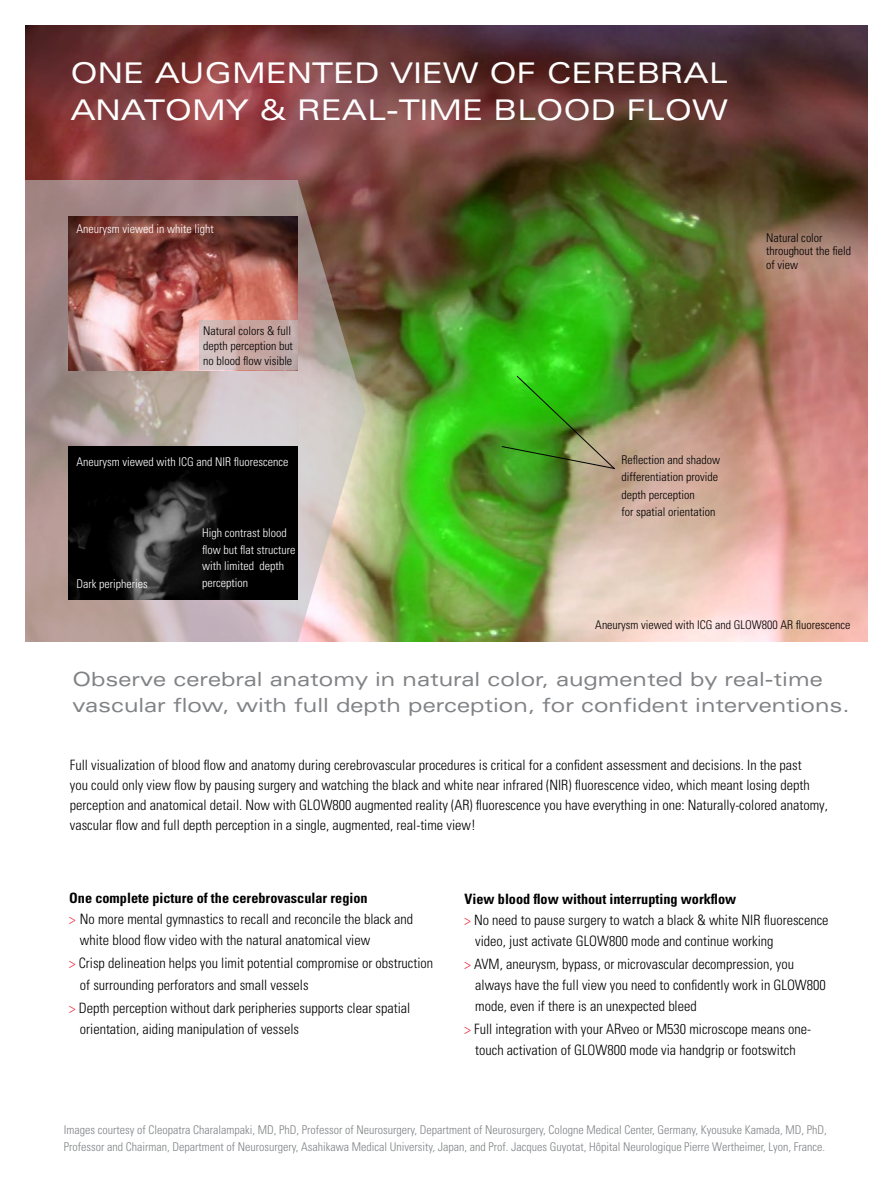
<style>
.page{position:relative;width:893px;height:1191px;background:#fff}
.page>*{position:absolute;margin:0;border:0;box-sizing:border-box;transform-origin:0 0}
.t1{font:expanded 28.5px/37.5px "Univers LT Std";color:#fff}
.t2{font:expanded 19.5px/25.5px "Univers LT Std";color:#808285}
.t3{font:300 condensed 14.25px/21px "Univers LT Std";color:#000}
.t4{font:700 condensed 14.25px "Univers LT Std";color:#000}
.t5{font:300 condensed 12px/16.5px "Univers LT Std";color:#808285}
.t6{font:300 condensed 12px/17.2px "Univers LT Std";color:#000}
.t7{font:300 condensed 12px/16.5px "Univers LT Std";color:#fff}
.s1{color:#ed1b2f}
</style>
<div class="page">
<img style="left:26px;top:26px;width:841px;height:616px">
<svg style="left:26px;top:181px;width:272px;height:461px;background:#b29e9c"></svg>
<svg style="left:298px;top:181px;width:67px;height:461px;background:#b6a399"></svg>
<img style="left:68px;top:447px;width:230px;height:152px">
<img style="left:68px;top:217px;width:230px;height:153px">
<svg style="left:199px;top:320px;width:99px;height:50px;background:#c9aeab"></svg>
<svg style="left:501px;top:375px;width:114px;height:94px;background:#48a927"></svg>
<h1 class="t1" style="left:70px;top:54px;width:659px">ONE AUGMENTED VIEW OF CEREBRAL<br>ANATOMY &amp; REAL-TIME BLOOD FLOW</h1>
<p class="t7" style="left:76px;top:220px;width:139px">Aneurysm viewed in white light</p>
<p class="t6" style="left:203px;top:323px;width:91px;line-height:15px">Natural colors &amp; full depth perception but no blood flow visible</p>
<p class="t7" style="left:76px;top:454px;width:213px">Aneurysm viewed with ICG and NIR fluorescence</p>
<p class="t7" style="left:76px;top:575px;width:73px">Dark peripheries</p>
<p class="t7" style="left:202px;top:525px;width:95px">High contrast blood flow but flat structure with limited depth perception</p>
<p class="t6" style="left:766px;top:231px;width:87px;line-height:13.5px">Natural color throughout the field of view</p>
<p class="t6" style="left:622px;top:451px;width:100px">Reflection and shadow differentiation provide depth perception<br>for spatial orientation</p>
<p class="t6" style="left:595px;top:616px;width:257px">Aneurysm viewed with ICG and GLOW800 AR fluorescence</p>
<h2 class="t2" style="left:72px;top:666px;width:779px">Observe cerebral anatomy in natural color, augmented by real-time vascular flow, with full depth perception, for confident interventions.</h2>
<p class="t3" style="left:70px;top:754px;width:760px;line-height:20.2px">Full visualization of blood flow and anatomy during cerebrovascular procedures is critical for a confident assessment and decisions. In the past<br>you could only view flow by pausing surgery and watching the black and white near infrared (NIR) fluorescence video, which meant losing depth perception and anatomical detail. Now with GLOW800 augmented reality (AR) fluorescence you have everything in one: Naturally-colored anatomy, vascular flow and full depth perception in a single, augmented, real-time view!</p>
<p class="t4" style="left:69px;top:889px;width:300px">One complete picture of the cerebrovascular region</p>
<p class="t3" style="left:69px;top:908px;width:345px"><span class="s1">&gt;</span> No more mental gymnastics to recall and reconcile the black and</p>
<p class="t3" style="left:80px;top:929px;width:292px">white blood flow video with the natural anatomical view</p>
<p class="t3" style="left:80px;top:953px;width:355px;text-indent:-11px"><span class="s1">&gt;</span> Crisp delineation helps you limit potential compromise or obstruction of surrounding perforators and small vessels</p>
<p class="t3" style="left:80px;top:997px;width:332px;text-indent:-11px"><span class="s1">&gt;</span> Depth perception without dark peripheries supports clear spatial orientation, aiding manipulation of vessels</p>
<p class="t4" style="left:465px;top:890px;width:273px">View blood flow without interrupting workflow</p>
<p class="t3" style="left:465px;top:909px;width:365px"><span class="s1">&gt;</span> No need to pause surgery to watch a black &amp; white NIR fluorescence</p>
<p class="t3" style="left:475px;top:930px;width:300px">video, just activate GLOW800 mode and continue working</p>
<p class="t3" style="left:475px;top:953px;width:352px;text-indent:-11px"><span class="s1">&gt;</span> AVM, aneurysm, bypass, or microvascular decompression, you always have the full view you need to confidently work in GLOW800 mode, even if there is an unexpected bleed</p>
<p class="t3" style="left:465px;top:1018px;width:348px;text-align:center"><span class="s1">&gt;</span> Full integration with your ARveo or M530 microscope means one&shy;touch activation of GLOW800 mode via handgrip or footswitch</p>
<p class="t5" style="left:64px;top:1121px;width:765px">Images courtesy of Cleopatra Charalampaki, MD, PhD, Professor of Neurosurgery, Department of Neurosurgery, Cologne Medical Center, Germany, Kyousuke Kamada, MD, PhD,<br>Professor and Chairman, Department of Neurosurgery, Asahikawa Medical University, Japan, and Prof. Jacques Guyotat, Hôpital Neurologique Pierre Wertheimer, Lyon, France.</p>
</div>
